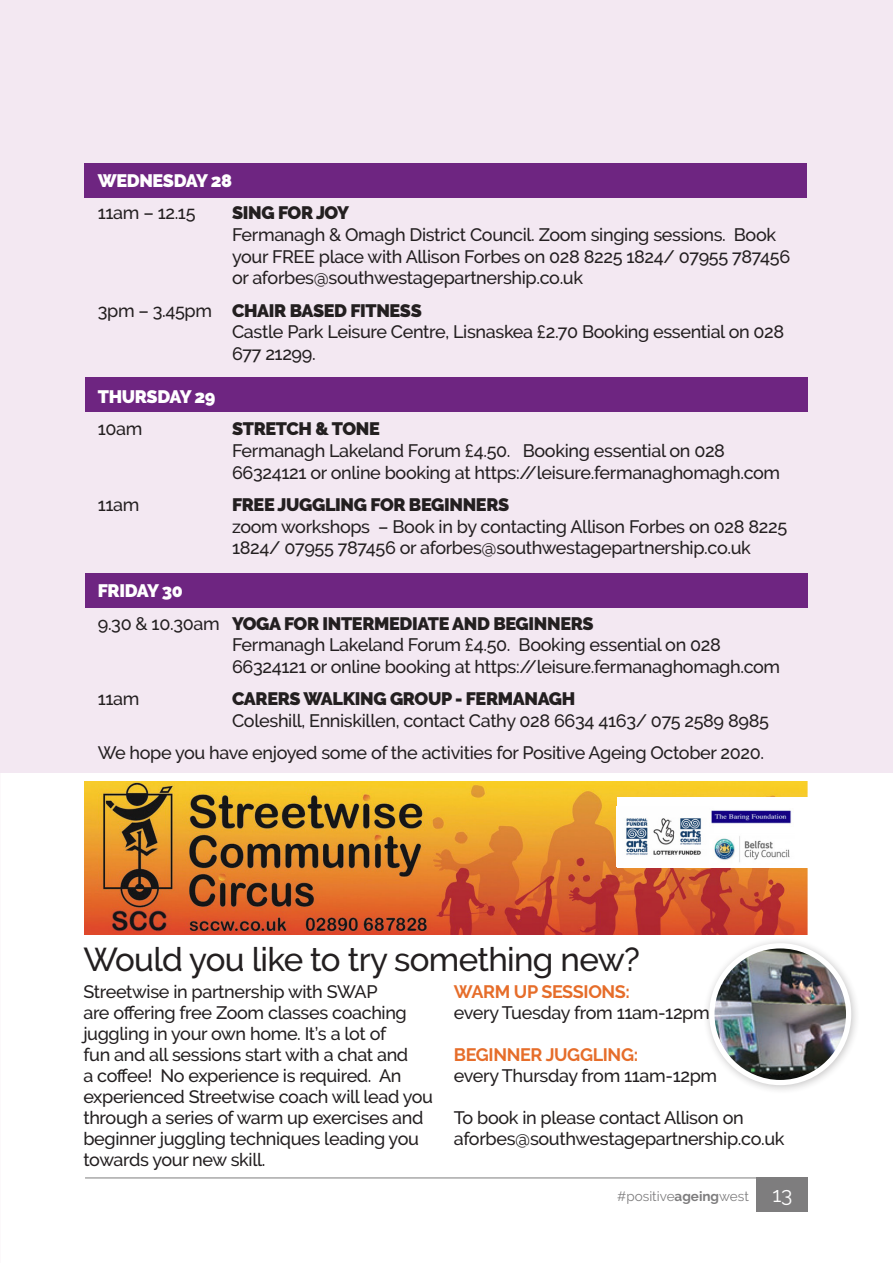
<style>
.page{position:relative;width:893px;height:1263px;background:#fff}
.page>*{position:absolute;margin:0;border:0;box-sizing:border-box;transform-origin:0 0}
.t1{font:500 33px "Raleway";letter-spacing:-.02em;color:#231f20}
.t2{font:21px "Raleway";color:#fff}
.t3{font:500 18px/21px "Raleway";letter-spacing:-.02em;color:#231f20}
.t4{font:900 18px "Raleway";letter-spacing:-.02em;color:#231f20}
.t5{font:700 18px "Raleway";letter-spacing:-.02em;color:#e66d2a}
.t6{font:900 18px "Raleway";letter-spacing:-.02em;color:#fff}
.t7{font:13.5px "Raleway";color:#7e7d7e}
.s1{font-weight:500}
.s2{font-weight:700}
</style>
<div class="page">
<div style="left:0;top:0;width:893px;height:773px;background:#f3e8f2"></div>
<div style="left:757px;top:1178px;width:51px;height:34px;background:#7e7d7e"></div>
<hr style="left:85px;top:1177px;width:723px;height:1px;background:#7e7d7e">
<div style="left:84px;top:164px;width:723px;height:34px;background:#6e2581"></div>
<div style="left:85px;top:377px;width:723px;height:34px;background:#6e2581"></div>
<div style="left:85px;top:573px;width:723px;height:34px;background:#6e2581"></div>
<img style="left:84px;top:781px;width:723px;height:153px">
<div style="left:617px;top:797px;width:190px;height:71px;background:#fff"></div>
<img style="left:626px;top:818px;width:76px;height:37px">
<img style="left:711px;top:810px;width:81px;height:14px">
<img style="left:714px;top:836px;width:76px;height:26px">
<div style="left:702px;top:936px;width:159px;height:159px;background:#231f20;opacity:.25"></div>
<img style="left:712px;top:946px;width:137px;height:136px;border-radius:68px">
<div style="left:709px;top:943px;width:142px;height:142px;border:5px solid #fff;border-radius:50%"></div>
<p class="t6" style="left:98px;top:170px;width:136px">WEDNESDAY 28</p>
<p class="t3" style="left:98px;top:203px;width:99px">11am – 12.15</p>
<p class="t4" style="left:232px;top:203px;width:119px">SING FOR JOY</p>
<p class="t3" style="left:232px;top:224px;width:560px;line-height:21.6px">Fermanagh &amp; Omagh District Council. Zoom singing sessions. Book your FREE place with Allison Forbes on 028 8225 1824/ 07955 787456 or aforbes@southwestagepartnership.co.uk</p>
<p class="t4" style="left:98px;top:300px;width:325px"><span class="s1">3pm – 3.45pm</span> CHAIR BASED FITNESS</p>
<p class="t3" style="left:232px;top:321px;width:554px;line-height:21.6px">Castle Park Leisure Centre, Lisnaskea £2.70 Booking essential on 028<br>677 21299.</p>
<p class="t6" style="left:98px;top:386px;width:119px">THURSDAY 29</p>
<p class="t3" style="left:98px;top:419px;width:46px">10am</p>
<p class="t4" style="left:232px;top:419px;width:149px">STRETCH &amp; TONE</p>
<p class="t3" style="left:232px;top:440px;width:550px;line-height:21.6px">Fermanagh Lakeland Forum £4.50. Booking essential on 028<br>66324121 or online booking at https://leisure.fermanaghomagh.com</p>
<p class="t3" style="left:98px;top:494px;width:43px">11am</p>
<p class="t4" style="left:232px;top:494px;width:279px">FREE JUGGLING FOR BEGINNERS</p>
<p class="t3" style="left:232px;top:515px;width:557px;line-height:21.6px">zoom workshops – Book in by contacting Allison Forbes on 028 8225<br>1824/ 07955 787456 or aforbes@southwestagepartnership.co.uk</p>
<p class="t6" style="left:98px;top:581px;width:87px">FRIDAY 30</p>
<p class="t4" style="left:98px;top:613px;width:497px"><span class="s1">9.30 &amp; 10.30am</span> YOGA FOR INTERMEDIATE AND BEGINNERS</p>
<p class="t3" style="left:232px;top:634px;width:550px;line-height:21.6px">Fermanagh Lakeland Forum £4.50. Booking essential on 028<br>66324121 or online booking at https://leisure.fermanaghomagh.com</p>
<p class="t3" style="left:98px;top:689px;width:43px">11am</p>
<p class="t4" style="left:232px;top:689px;width:345px">CARERS WALKING GROUP - FERMANAGH</p>
<p class="t3" style="left:232px;top:710px;width:538px">Coleshill, Enniskillen, contact Cathy 028 6634 4163/ 075 2589 8985</p>
<p class="t3" style="left:98px;top:743px;width:668px">We hope you have enjoyed some of the activities for Positive Ageing October 2020.</p>
<p class="t1" style="left:83px;top:940px;width:558px">Would you like to try something new?</p>
<p class="t3" style="left:83px;top:981px;width:351px">Streetwise in partnership with SWAP<br>are offering free Zoom classes coaching juggling in your own home. It’s a lot of<br>fun and all sessions start with a chat and<br>a coffee! No experience is required. An experienced Streetwise coach will lead you through a series of warm up exercises and beginner juggling techniques leading you towards your new skill.</p>
<p class="t5" style="left:454px;top:982px;width:178px">WARM UP SESSIONS:</p>
<p class="t3" style="left:454px;top:1002px;width:257px">every Tuesday from 11am-12pm</p>
<p class="t5" style="left:454px;top:1045px;width:186px">BEGINNER JUGGLING:</p>
<p class="t3" style="left:454px;top:1065px;width:265px">every Thursday from 11am-12pm</p>
<p class="t3" style="left:454px;top:1107px;width:332px">To book in please contact Allison on aforbes@southwestagepartnership.co.uk</p>
<p class="t7" style="left:617px;top:1188px;width:133px">#positive<span class="s2">ageing</span>west</p>
<p class="t2" style="left:772px;top:1183px;width:22px">13</p>
</div>
